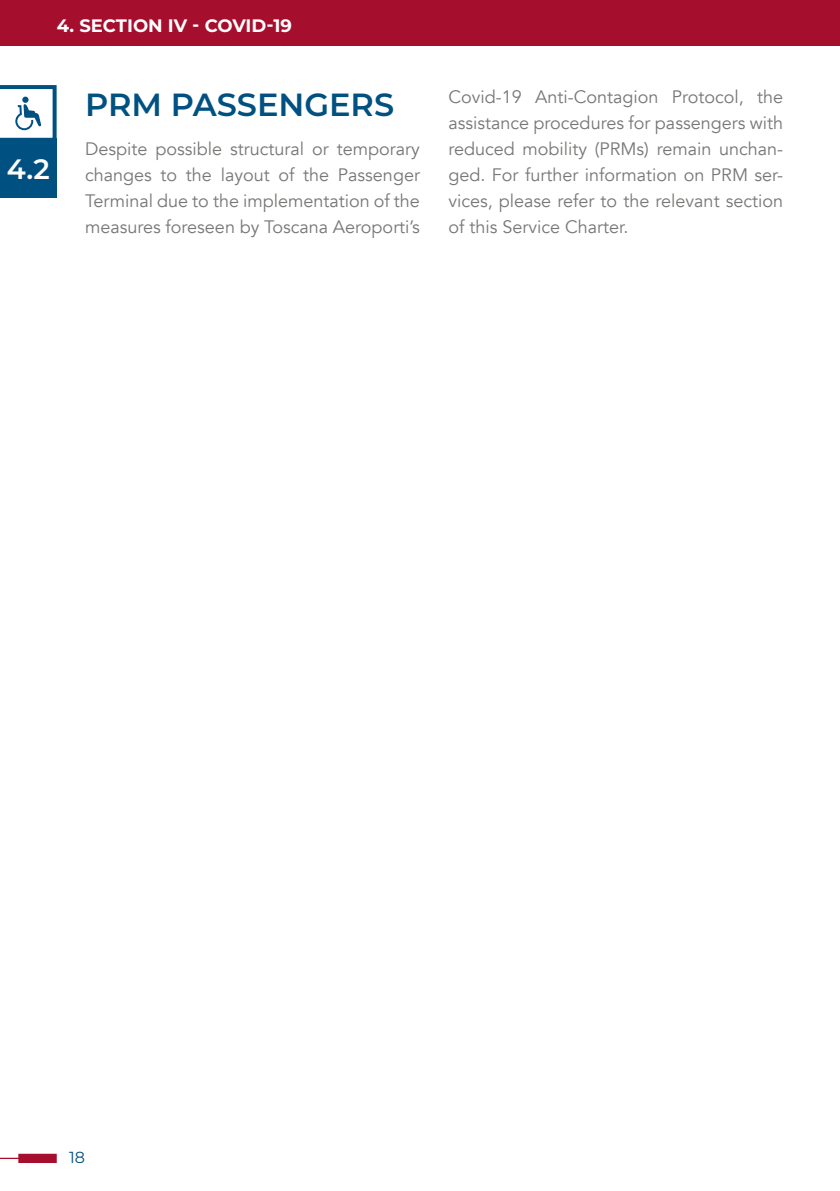
<style>
.page{position:relative;width:840px;height:1191px;background:#fff}
.page>*{position:absolute;margin:0;border:0;box-sizing:border-box;transform-origin:0 0}
.t1{font:600 32px "Montserrat";color:#005181}
.t2{font:600 28px "Montserrat";color:#fff}
.t3{font:18px/26px "Avenir";color:#787776;text-align:justify}
.t4{font:700 18px "Montserrat";color:#fff}
.t5{font:16px "Montserrat";color:#005181}
</style>
<div class="page">
<svg style="left:0;top:1153px;width:57px;height:10px"></svg>
<div style="left:0;top:139px;width:57px;height:59px;background:#005181"></div>
<svg style="left:0;top:85px;width:57px;height:54px"></svg>
<div style="left:0;top:0;width:839px;height:45px;background:#a50f2d"></div>
<p class="t4" style="left:57px;top:12px;width:237px">4. SECTION IV - COVID-19</p>
<h2 class="t2" style="left:7px;top:150px;width:44px">4.2</h2>
<h1 class="t1" style="left:85px;top:82px;width:310px">PRM PASSENGERS</h1>
<p class="t3" style="left:85px;top:136px;width:336px">Despite possible structural or temporary changes to the layout of the Passenger Terminal due to the implementation of the measures foreseen by Toscana Aeroporti’s</p>
<p class="t3" style="left:448px;top:84px;width:336px">Covid-19 Anti-Contagion Protocol, the assistance procedures for passengers with reduced mobility (PRMs) remain unchan&shy;ged. For further information on PRM ser&shy;vices, please refer to the relevant section of this Service Charter.</p>
<p class="t5" style="left:69px;top:1146px;width:17px">18</p>
</div>
